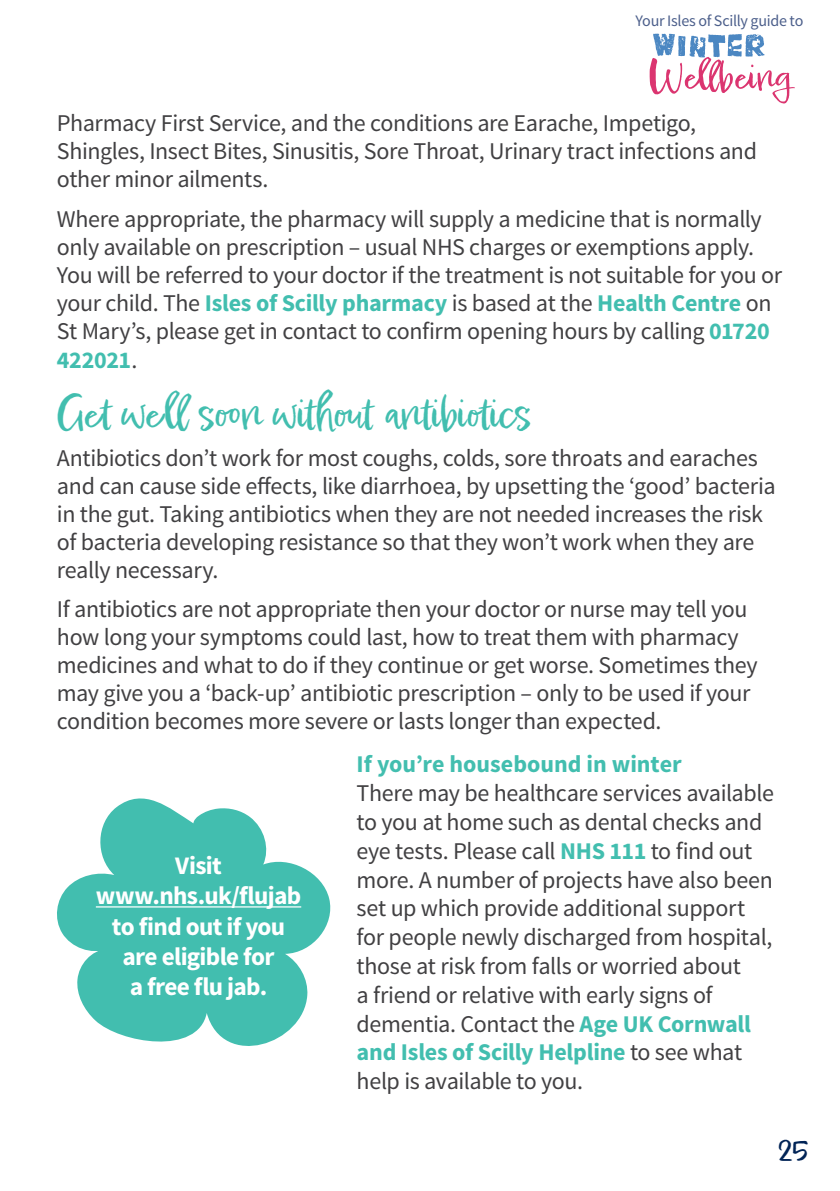
<style>
.page{position:relative;width:840px;height:1191px;background:#fff}
.page>*{position:absolute;margin:0;border:0;box-sizing:border-box;transform-origin:0 0}
.t1{font:44px "Epicursive Script";letter-spacing:-.015em;color:#42beaf}
.t2{font:36px "Epicursive Script";color:#002356}
.t3{font:700 25.2px/30.2px "Source Sans Pro";letter-spacing:-.025em;color:#fff;text-align:center}
.t4{font:24px/28px "Source Sans Pro";letter-spacing:-.015em;color:#414042}
.t5{font:700 24px "Source Sans Pro";color:#42beaf}
.t6{font:16px "Source Sans Pro";letter-spacing:-.015em;color:#4c5f8b}
.s1{font-weight:700;color:#42beaf}
</style>
<div class="page">
<svg style="left:649px;top:33px;width:145px;height:70px"></svg>
<svg style="left:57px;top:798px;width:274px;height:248px;fill:#42beaf"></svg>
<hr style="left:96px;top:906px;width:205px;height:1px;background:#fff">
<p class="t6" style="left:635px;top:11px;width:169px">Your Isles of Scilly guide to</p>
<p class="t4" style="left:57px;top:110px;width:701px">Pharmacy First Service, and the conditions are Earache, Impetigo,<br>Shingles, Insect Bites, Sinusitis, Sore Throat, Urinary tract infections and other minor ailments.</p>
<p class="t4" style="left:57px;top:205px;width:726px">Where appropriate, the pharmacy will supply a medicine that is normally only available on prescription – usual NHS charges or exemptions apply.<br>You will be referred to your doctor if the treatment is not suitable for you or your child. The <span class="s1">Isles of Scilly pharmacy</span> is based at the <span class="s1">Health Centre</span> on St Mary’s, please get in contact to confirm opening hours by calling <span class="s1">01720<br>422021</span>.</p>
<h1 class="t1" style="left:57px;top:385px;width:476px">Get well soon without antibiotics</h1>
<p class="t4" style="left:57px;top:444px;width:719px">Antibiotics don’t work for most coughs, colds, sore throats and earaches and can cause side effects, like diarrhoea, by upsetting the ‘good’ bacteria in the gut. Taking antibiotics when they are not needed increases the risk of bacteria developing resistance so that they won’t work when they are really necessary.</p>
<p class="t4" style="left:57px;top:595px;width:701px">If antibiotics are not appropriate then your doctor or nurse may tell you how long your symptoms could last, how to treat them with pharmacy medicines and what to do if they continue or get worse. Sometimes they may give you a ‘back-up’ antibiotic prescription – only to be used if your condition becomes more severe or lasts longer than expected.</p>
<p class="t3" style="left:96px;top:851px;width:207px">Visit www.nhs.uk/flujab to find out if you are eligible for<br>a free flu jab.</p>
<p class="t5" style="left:356px;top:749px;width:326px">If you’re housebound in winter</p>
<p class="t4" style="left:356px;top:779px;width:418px;line-height:28.8px">There may be healthcare services available to you at home such as dental checks and eye tests. Please call <span class="s1">NHS 111</span> to find out more. A number of projects have also been set up which provide additional support for people newly discharged from hospital, those at risk from falls or worried about<br>a friend or relative with early signs of dementia. Contact the <span class="s1">Age UK Cornwall and Isles of Scilly Helpline</span> to see what help is available to you.</p>
<h2 class="t2" style="left:777px;top:1127px;width:33px">25</h2>
</div>
